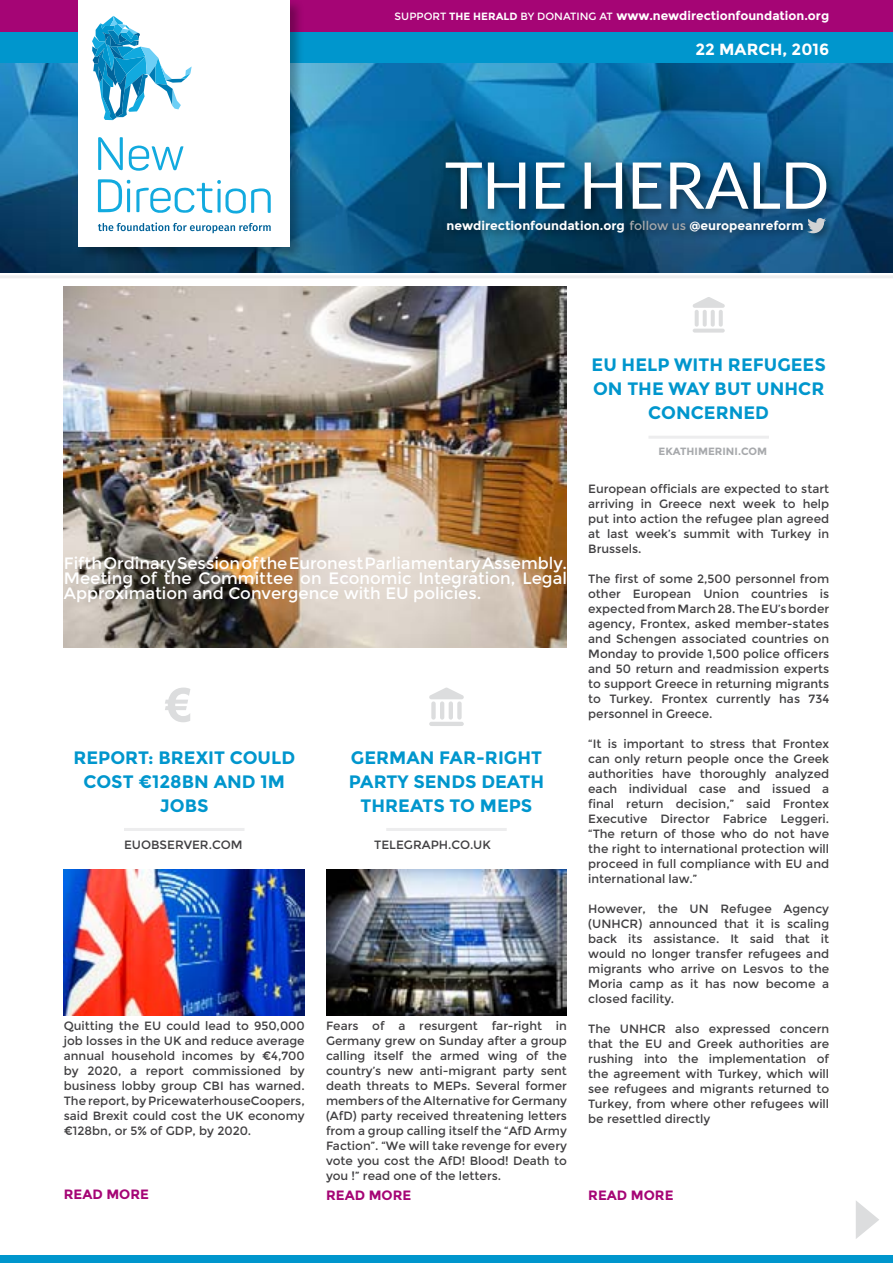
<style>
.page{position:relative;width:893px;height:1263px;background:#fff}
.page>*{position:absolute;margin:0;border:0;box-sizing:border-box;transform-origin:0 0}
.t1{font:64.5px "Lato";letter-spacing:-.01em;color:#fff}
.t2{font:700 18px/24px "Montserrat";color:#0096cd;text-align:center}
.t3{font:16.5px/15px "Montserrat";color:#fff;text-align:justify}
.t4{font:700 16.2px "Montserrat";color:#fff}
.t5{font:700 13.5px "Montserrat";color:#a50575}
.t6{font:700 12.45px "Montserrat";color:#fff}
.t7{font:700 12.3px "Montserrat";color:#fff}
.t8{font:12px/15px "Montserrat";color:#414042;text-align:justify}
.t9{font:700 10.5px "Montserrat";color:#a7a9ac}
.s1{font-weight:400;font-size:10.5px}
.s2{font-size:10.5px}
.s3{font-weight:400;color:#a7a9ac}
</style>
<div class="page">
<div style="left:0;top:0;width:893px;height:32px;background:#a50575"></div>
<div style="left:0;top:32px;width:893px;height:32px;background:#0096cd"></div>
<img style="left:0;top:64px;width:893px;height:208px">
<div style="left:76px;top:0;width:228px;height:261px;background:#000;opacity:.3"></div>
<div style="left:78px;top:0;width:212px;height:247px;background:#fff"></div>
<div style="left:442px;top:216px;width:193px;height:27px;background:#000;opacity:.45"></div>
<div style="left:626px;top:216px;width:188px;height:27px;background:#000;opacity:.45"></div>
<div style="left:802px;top:213px;width:35px;height:32px;background:#000;opacity:.45"></div>
<svg style="left:807px;top:220px;width:19px;height:13px"></svg>
<div style="left:440px;top:158px;width:397px;height:62px;background:#000;opacity:.45"></div>
<svg style="left:92px;top:16px;width:100px;height:104px"></svg>
<svg style="left:98px;top:137px;width:25px;height:33px"></svg>
<svg style="left:129px;top:145px;width:54px;height:26px"></svg>
<svg style="left:136px;top:180px;width:135px;height:34px"></svg>
<svg style="left:98px;top:179px;width:32px;height:34px"></svg>
<svg style="left:98px;top:222px;width:173px;height:11px"></svg>
<hr style="left:0;top:275px;width:893px;height:3px;background:#ededee">
<div style="left:0;top:1255px;width:893px;height:8px;background:#0096cd"></div>
<svg style="left:856px;top:1201px;width:23px;height:38px"></svg>
<img style="left:64px;top:287px;width:503px;height:360px">
<hr style="left:124px;top:828px;width:120px;height:3px;background:#ededee">
<hr style="left:386px;top:828px;width:121px;height:3px;background:#ededee">
<hr style="left:648px;top:436px;width:121px;height:3px;background:#ededee">
<hr style="left:440px;top:701px;width:4px;height:19px;background:#dcddde;border-radius:2px">
<hr style="left:449px;top:701px;width:4px;height:19px;background:#dcddde;border-radius:2px">
<div style="left:457px;top:701px;width:5px;height:19px;background:#dcddde;border-radius:2px"></div>
<div style="left:431px;top:701px;width:5px;height:19px;background:#dcddde;border-radius:2px"></div>
<svg style="left:429px;top:687px;width:35px;height:12px"></svg>
<hr style="left:429px;top:722px;width:35px;height:4px;background:#dcddde;border-radius:2px">
<img style="left:64px;top:869px;width:241px;height:146px">
<img style="left:326px;top:869px;width:241px;height:146px">
<hr style="left:703px;top:310px;width:4px;height:17px;background:#dcddde;border-radius:2px">
<hr style="left:711px;top:310px;width:4px;height:17px;background:#dcddde;border-radius:2px">
<hr style="left:719px;top:310px;width:4px;height:17px;background:#dcddde;border-radius:2px">
<hr style="left:695px;top:310px;width:4px;height:17px;background:#dcddde;border-radius:2px">
<svg style="left:693px;top:297px;width:32px;height:11px"></svg>
<svg style="left:693px;top:329px;width:32px;height:4px"></svg>
<svg style="left:165px;top:687px;width:25px;height:35px"></svg>
<p class="t7" style="left:395px;top:9px;width:436px"><span class="s1">Support</span> <span class="s2">THE H ERALD</span> <span class="s1">by donating AT</span> WWW.NEWDIRECTIONFOUNDATION.ORG</p>
<h3 class="t4" style="left:695px;top:39px;width:135px">22 MARCH , 2016</h3>
<h1 class="t1" style="left:445px;top:149px;width:386px">THE HERALD</h1>
<p class="t6" style="left:446px;top:218px;width:359px">NEWDIRECTIONFOUNDATION.ORG <span class="s3">follow us</span> @EUROPEANREFORM</p>
<h2 class="t2" style="left:592px;top:353px;width:236px;text-align:left">EU HELP WITH REFUGEES<br>ON THE WAY BUT UNH</h2>
<h2 class="t2" style="left:798px;top:377px;width:26px">CR</h2>
<h2 class="t2" style="left:648px;top:401px;width:122px">CONCERNED</h2>
<h3 class="t3" style="left:64px;top:556px;width:505px">Fifth Ordinary Session of the Euronest Parliamentary Assembly.<br>Meeting of the Committee on Economic I ntegration, Legal Approximation and Convergence with EU policies.</h3>
<h2 class="t2" style="left:73px;top:745px;width:223px">REPORT: BREXIT COULD<br>COST €128BN AND 1M<br>JOBS</h2>
<h2 class="t2" style="left:349px;top:745px;width:197px">GERMAN FAR-RIGHT<br>PARTY SENDS DEAT H<br>T HREATS TO MEPS</h2>
<p class="t8" style="left:124px;top:837px;width:18px">EUOB</p>
<p class="t8" style="left:160px;top:837px;width:84px">SERVER.COM</p>
<p class="t8" style="left:374px;top:837px;width:40px">TELEGRAP</p>
<p class="t8" style="left:439px;top:837px;width:54px">H.CO.U K</p>
<p class="t8" style="left:64px;top:1018px;width:242px">Quitting the EU could lead to 950,000 job losses in the U K and reduce average annual household incomes by €4,700 by 2020, a report commissioned by business lobby group CBI has warned.<br>The report, by PricewaterhouseCoopers, said Brexit could cost the U K economy €128bn, or 5% of GDP</p>
<p class="t8" style="left:193px;top:1123px;width:60px">, by 2020.</p>
<p class="t8" style="left:326px;top:1018px;width:242px">Fears of a resurgent far-right in Germany grew on Sunday after a group calling itself the armed wing of the country’s new anti-migrant party sent death threats to MEPs. Several former members of the Alternative for Germany (AfD) party received threatening letters from a group calling itself the “AfD Army Faction”. “We will take revenge for every vote you cost the AfD! Blood! Death to you !” read one of the letters.</p>
<p class="t9" style="left:659px;top:445px;width:57px">EKATHI MERINI</p>
<p class="t9" style="left:738px;top:445px;width:31px">.COM</p>
<p class="t8" style="left:588px;top:482px;width:242px">European officials are expected to start arriving in Greece next week to help put into action the refugee plan agreed at last week’s summit with Turkey in Brussels.</p>
<p class="t8" style="left:588px;top:572px;width:242px">The first of some 2,500 personnel from other European U nion countries is expected from March 28. The EU’s border agency, Frontex, asked member-states and Schengen associated countries on Monday to provide 1,500 police officers and 50 return and readmission experts to support Greece in returning migrants to Turkey. Frontex currently has 734 personnel in Greece.</p>
<p class="t8" style="left:588px;top:737px;width:242px">“I t is important to stress that Frontex can only return people once the Greek authorities have thoroughly analyzed each individual case and issued a final return decision,” said Frontex Executive Director Fabrice Leggeri. “The return of those who do not have the right to international protection will proceed in full compliance with EU and international law.”</p>
<p class="t8" style="left:588px;top:902px;width:111px">However, the UN</p>
<p class="t8" style="left:588px;top:902px;width:242px;text-indent:132px">Refugee Agency (UN HCR) announced that it is scaling back its assistance. It said that it would no longer transfer refugees and migrants who arrive on Lesvos to the Moria camp as it has now become a closed facility.</p>
<p class="t8" style="left:588px;top:1022px;width:242px">The UN HCR also expressed concern that the EU and Greek authorities are rushing into the implementation of the agreement with Turkey, which will see refugees and migrants returned to Turkey, from where other refugees will be resettled directly</p>
<p class="t5" style="left:64px;top:1186px;width:11px">READ</p>
<p class="t5" style="left:106px;top:1186px;width:24px">MORE</p>
<p class="t5" style="left:326px;top:1187px;width:11px">READ</p>
<p class="t5" style="left:369px;top:1187px;width:24px">MORE</p>
<p class="t5" style="left:588px;top:1187px;width:11px">READ</p>
<p class="t5" style="left:631px;top:1187px;width:24px">MORE</p>
</div>
